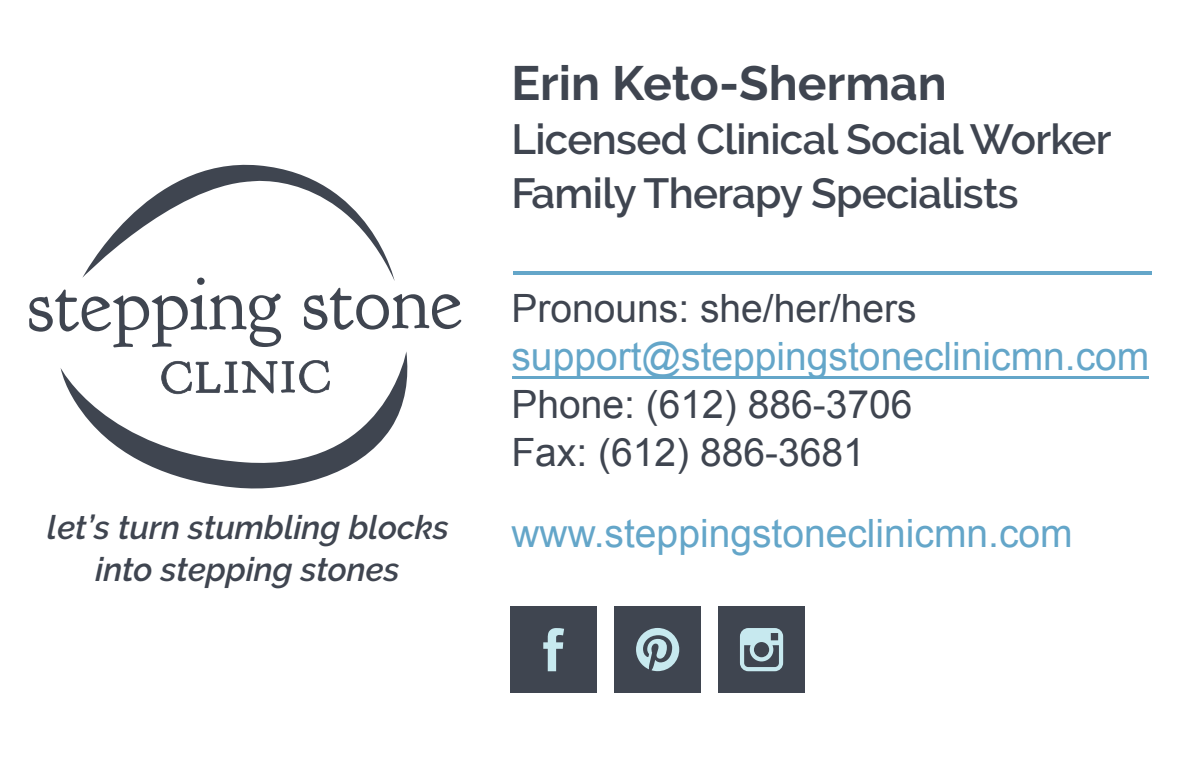
<style>
.page{position:relative;width:1189px;height:757px;background:#fff}
.page>*{position:absolute;margin:0;border:0;box-sizing:border-box;transform-origin:0 0}
.t1{font:700 48px "Raleway";color:#3f4550}
.t2{font:600 42px/54px "Raleway";letter-spacing:-.015em;color:#3f4550}
.t3{font:39px "Arial";color:#64a6c9}
.t4{font:39px/48px "Arial";color:#3f4550}
.t5{font:italic 600 33px/42px "Raleway";color:#3f4550;text-align:center}
</style>
<div class="page">
<hr style="left:512px;top:376px;width:636px;height:3px;background:#64a6c9">
<svg style="left:29px;top:281px;width:252px;height:66px"></svg>
<svg style="left:304px;top:288px;width:157px;height:42px"></svg>
<svg style="left:82px;top:164px;width:313px;height:117px"></svg>
<svg style="left:61px;top:351px;width:347px;height:138px"></svg>
<div style="left:510px;top:606px;width:87px;height:87px;background:#3f4550"></div>
<svg style="left:543px;top:628px;width:21px;height:43px"></svg>
<div style="left:718px;top:606px;width:87px;height:87px;background:#3f4550"></div>
<svg style="left:740px;top:628px;width:43px;height:43px"></svg>
<div style="left:614px;top:606px;width:87px;height:87px;background:#3f4550"></div>
<svg style="left:636px;top:628px;width:43px;height:43px"></svg>
<hr style="left:513px;top:271px;width:639px;height:3px;background:#64a6c9">
<p class="t5" style="left:47px;top:507px;width:403px">let’s turn stumbling blocks into stepping stones</p>
<p class="t1" style="left:511px;top:55px;width:437px">Erin Keto-Sherman</p>
<p class="t2" style="left:511px;top:112px;width:602px">Licensed Clinical Social Worker<br>Family Therapy Specialists</p>
<p class="t4" style="left:511px;top:288px;width:407px">Pronouns: she/her/hers</p>
<p class="t3" style="left:511px;top:341px;width:639px">support@steppingstoneclinicmn.com</p>
<p class="t4" style="left:511px;top:384px;width:402px">Phone: (612) 886-3706<br>Fax: (612) 886-3681</p>
<p class="t3" style="left:511px;top:518px;width:563px">www.steppingstoneclinicmn.com</p>
</div>
